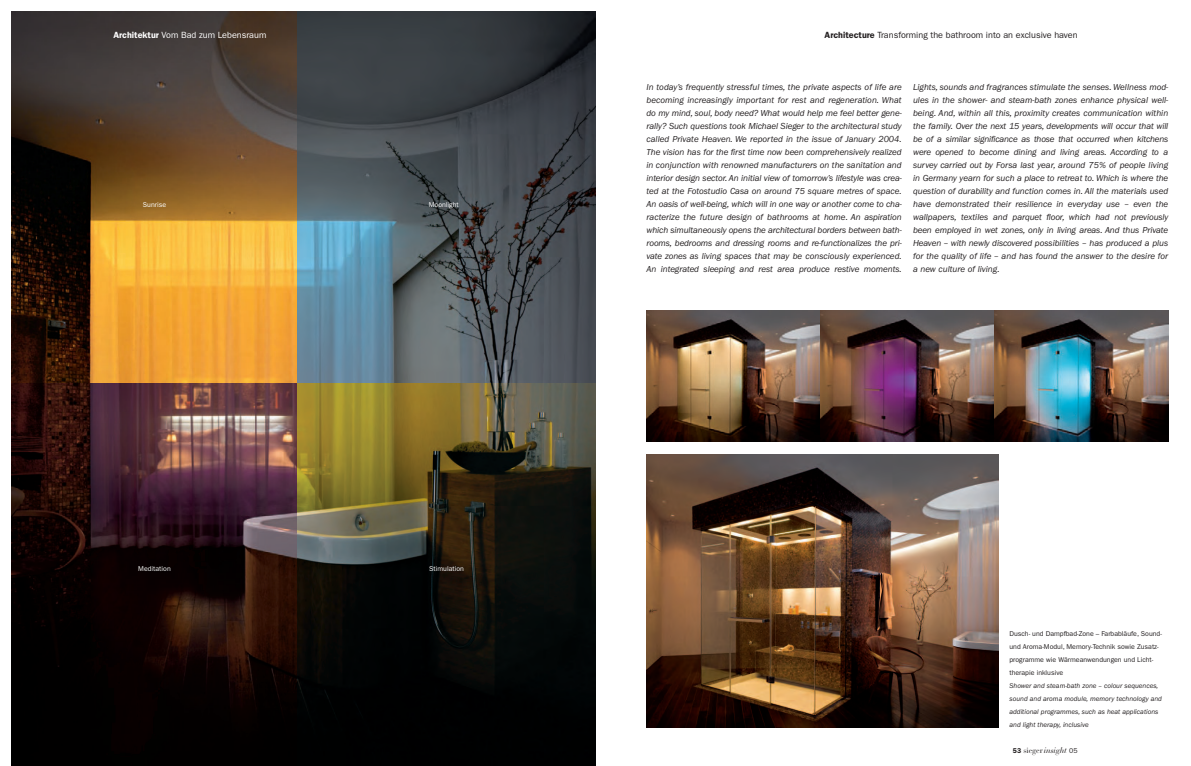
<style>
.page{position:relative;width:1191px;height:766px;background:#fff}
.page>*{position:absolute;margin:0;border:0;box-sizing:border-box;transform-origin:0 0}
.t1{font:italic 9px/13px "Franklin Gothic";letter-spacing:-.005em;color:#231f20;text-align:justify}
.t2{font:9px "Franklin Gothic";color:#231f20}
.t3{font:9px "Franklin Gothic";color:#fff}
.t4{font:italic 8px "Bauer Bodoni";color:#231f20}
.t5{font:italic 7px/13px "Franklin Gothic";color:#231f20}
.t6{font:7px/13px "Franklin Gothic";color:#231f20}
.t7{font:7px "Franklin Gothic";color:#fff}
.s1{font-weight:600}
.s2{font-family:"Franklin Gothic";font-weight:600;font-style:normal;font-size:7px}
.s3{font-style:normal}
.s4{font-family:"Franklin Gothic";font-style:normal;font-size:7px}
</style>
<div class="page">
<img style="left:11px;top:12px;width:584px;height:753px">
<img style="left:646px;top:311px;width:522px;height:130px">
<img style="left:646px;top:454px;width:352px;height:273px">
<p class="t3" style="left:113px;top:32px;width:154px"><span class="s1">Architektur</span> Vom Bad zum Lebensraum</p>
<p class="t2" style="left:824px;top:31px;width:254px"><span class="s1">Architecture</span> Transforming the bathroom into an exclusive haven</p>
<p class="t7" style="left:143px;top:202px;width:25px">Sunrise</p>
<p class="t7" style="left:429px;top:202px;width:31px">Moonlight</p>
<p class="t1" style="left:646px;top:81px;width:257px">In today’s frequently stressful times, the private aspects of life are becoming increasingly important for rest and regeneration. What do my mind, soul, body need? What would help me feel better gene&shy;rally? Such questions took Michael Sieger to the architectural study called Private Heaven. We reported in the issue of January 2004.<br>The vision has for the first time now been comprehensively realized in conjunction with renowned manufacturers on the sanitation and interior design sector. An initial view of tomorrow’s lifestyle was crea&shy;ted at the Fotostudio Casa on around 75 square metres of space.<br>An oasis of well-being, which will in one way or another come to cha&shy;racterize the future design of bathrooms at home. An aspiration which simultaneously opens the architectural borders between bath&shy;rooms, bedrooms and dressing rooms and re-functionalizes the pri&shy;vate zones as living spaces that may be consciously experienced.<br>An integrated sleeping and rest area produce restive moments.</p>
<p class="t1" style="left:913px;top:81px;width:257px">Lights, sounds and fragrances stimulate the senses. Wellness mod&shy;ules in the shower- and steam-bath zones enhance physical well&shy;being. And, within all this, proximity creates communication within the family. Over the next 15 years, developments will occur that will be of a similar significance as those that occurred when kitchens were opened to become dining and living areas. According to a survey carried out by Forsa last year, around 75% of people living in Germany yearn for such a place to retreat to. Which is where the question of durability and function comes in. All the materials used have demonstrated their resilience in everyday use – even the wallpapers, textiles and parquet floor, which had not previously been employed in wet zones, only in living areas. And thus Private Heaven – with newly discovered possibilities – has produced a plus for the quality of life – and has found the answer to the desire for a new culture of living.</p>
<p class="t7" style="left:138px;top:566px;width:34px">Meditation</p>
<p class="t7" style="left:429px;top:566px;width:36px">Stimulation</p>
<p class="t6" style="left:1009px;top:627px;width:154px">Dusch- und Dampfbad-Zone – Farbabläufe, Sound&shy;und Aroma-Modul, Memory-Technik sowie Zusatz&shy;programme wie Wärmeanwendungen und Licht&shy;therapie inklusive</p>
<p class="t5" style="left:1009px;top:679px;width:154px">Shower and steam-bath zone – colour sequences, sound and aroma module, memory technology and additional programmes, such as heat applications and light therapy, inclusive</p>
<p class="t4" style="left:1012px;top:747px;width:66px"><span class="s2">53</span> <span class="s3">sieger</span>insight <span class="s4">05</span></p>
</div>
